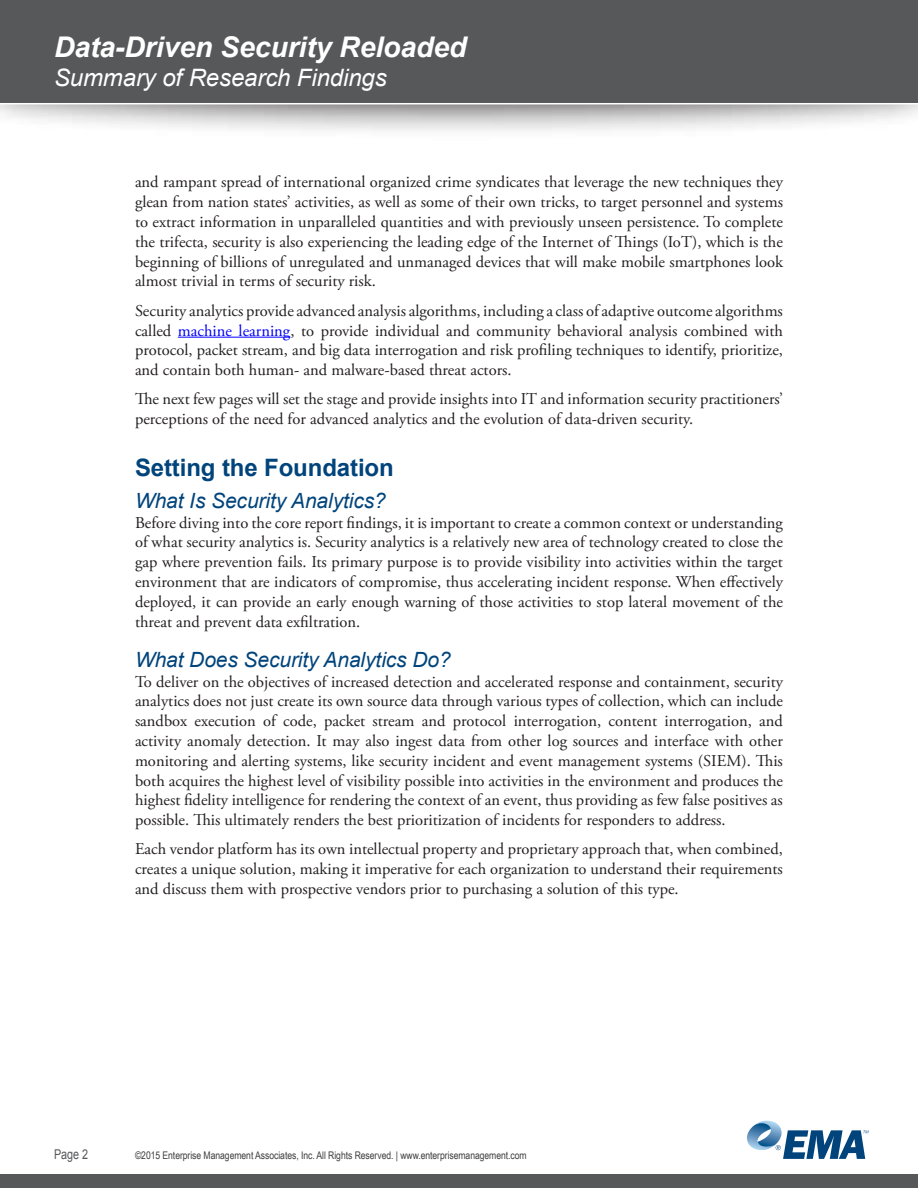
<style>
.page{position:relative;width:918px;height:1188px;background:#fff}
.page>*{position:absolute;margin:0;border:0;box-sizing:border-box;transform-origin:0 0}
.t1{font:italic 700 28.5px "Arial";letter-spacing:-.005em;color:#fff}
.t2{font:italic 24px "Arial";letter-spacing:-.005em;color:#fff}
.Heading_1{font:700 24px "Arial";letter-spacing:-.005em;color:#00447b}
.Heading_2{font:italic 21px "Arial";letter-spacing:-.005em;color:#00447b}
.t3{font:16.5px/19.8px "Adobe Garamond Pro";color:#231f20;text-align:justify}
.t4{font:13.5px "Arial";color:#57585a;scale:.8 1}
.t5{font:10.5px "Arial Narrow";letter-spacing:-.005em;color:#3e3e3f}
.s1{color:#00f}
</style>
<div class="page">
<div style="left:0;top:0;width:918px;height:140px;background:#231f20;opacity:.75"></div>
<div style="left:0;top:0;width:918px;height:105px;background:#57585a"></div>
<svg style="left:747px;top:1121px;width:122px;height:38px"></svg>
<div style="left:0;top:1174px;width:918px;height:14px;background:#57585a"></div>
<hr style="left:178px;top:337px;width:112px;height:1px;background:#00f">
<h1 class="t1" style="left:54px;top:28px;width:414px">Data-Driven Security Reloaded</h1>
<h2 class="t2" style="left:54px;top:62px;width:334px">Summary of Research Findings</h2>
<p class="t3" style="left:135px;top:173px;width:650px">and rampant spread of international organized crime syndicates that leverage the new techniques they glean from nation states’ activities, as well as some of their own tricks, to target personnel and systems to extract information in unparalleled quantities and with previously unseen persistence. To complete the trifecta, security is also experiencing the leading edge of the Internet of Things (IoT), which is the beginning of billions of unregulated and unmanaged devices that will make mobile smartphones look almost trivial in terms of security risk.</p>
<p class="t3" style="left:135px;top:301px;width:650px">Security analytics provide advanced analysis algorithms, including a class of adaptive outcome algorithms called <span class="s1">machine learning</span>, to provide individual and community behavioral analysis combined with protocol, packet stream, and big data interrogation and risk profiling techniques to identify, prioritize, and contain both human- and malware-based threat actors.</p>
<p class="t3" style="left:135px;top:390px;width:650px">The next few pages will set the stage and provide insights into IT and information security practitioners’ perceptions of the need for advanced analytics and the evolution of data-driven security.</p>
<p class="Heading_1" style="left:135px;top:451px;width:260px">Setting the Foundation</p>
<p class="Heading_2" style="left:135px;top:487px;width:252px">What Is Security Analytics?</p>
<p class="t3" style="left:135px;top:513px;width:650px">Before diving into the core report findings, it is important to create a common context or understanding of what security analytics is. Security analytics is a relatively new area of technology created to close the gap where prevention fails. Its primary purpose is to provide visibility into activities within the target environment that are indicators of compromise, thus accelerating incident response. When effectively deployed, it can provide an early enough warning of those activities to stop lateral movement of the threat and prevent data exfiltration.</p>
<p class="Heading_2" style="left:135px;top:646px;width:317px">What Does Security Analytics Do?</p>
<p class="t3" style="left:135px;top:672px;width:650px">To deliver on the objectives of increased detection and accelerated response and containment, security analytics does not just create its own source data through various types of collection, which can include sandbox execution of code, packet stream and protocol interrogation, content interrogation, and activity anomaly detection. It may also ingest data from other log sources and interface with other monitoring and alerting systems, like security incident and event management systems (SIEM). This both acquires the highest level of visibility possible into activities in the environment and produces the highest fidelity intelligence for rendering the context of an event, thus providing as few false positives as possible. This ultimately renders the best prioritization of incidents for responders to address.</p>
<p class="t3" style="left:135px;top:840px;width:650px">Each vendor platform has its own intellectual property and proprietary approach that, when combined, creates a unique solution, making it imperative for each organization to understand their requirements and discuss them with prospective vendors prior to purchasing a solution of this type.</p>
<p class="t4" style="left:54px;top:1145px;width:44px">Page 2</p>
<p class="t5" style="left:135px;top:1147px;width:393px">©2015 Enterprise Management Associates, Inc. All Rights Reserved. | www.enterprisemanagement.com</p>
</div>
